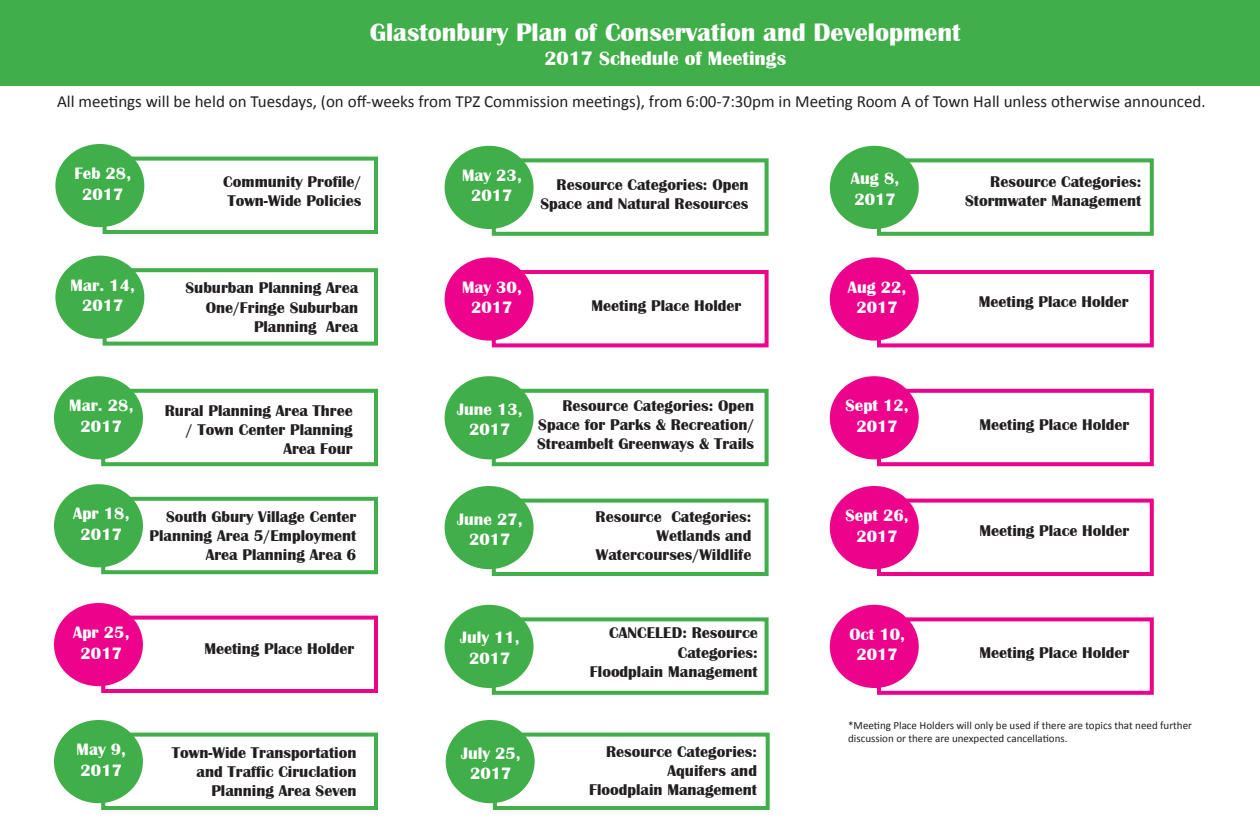
<style>
.page{position:relative;width:1260px;height:828px;background:#fff}
.page>*{position:absolute;margin:0;border:0;box-sizing:border-box;transform-origin:0 0}
.t1{font:700 26px "Britannic";color:#fff}
.t2{font:700 20px "Britannic";color:#fff}
.t3{font:700 17px/20.4px "Britannic";color:#fff;text-align:center}
.t4{font:17px "Calibri";color:#231f20}
.t5{font:700 16px/19.2px "Britannic";color:#231f20;text-align:right}
.t6{font:11px/13.2px "Calibri";color:#231f20}
</style>
<div class="page">
<div style="left:0;top:0;width:1260px;height:86px;background:#40ae49"></div>
<div style="left:103px;top:268px;width:275px;height:78px;background:#fff;border:4px solid #40ae49"></div>
<div style="left:57px;top:258px;width:85px;height:79px;background:#40ae49;border-radius:50%"></div>
<div style="left:55px;top:256px;width:89px;height:83px;border:4px solid #40ae49;border-radius:50%"></div>
<div style="left:101px;top:389px;width:277px;height:77px;background:#fff;border:4px solid #40ae49"></div>
<div style="left:56px;top:378px;width:85px;height:79px;background:#40ae49;border-radius:50%"></div>
<div style="left:54px;top:376px;width:89px;height:83px;border:4px solid #40ae49;border-radius:50%"></div>
<div style="left:101px;top:497px;width:277px;height:77px;background:#fff;border:4px solid #40ae49"></div>
<div style="left:56px;top:486px;width:85px;height:79px;background:#40ae49;border-radius:50%"></div>
<div style="left:54px;top:484px;width:89px;height:83px;border:4px solid #40ae49;border-radius:50%"></div>
<div style="left:101px;top:616px;width:277px;height:77px;background:#fff;border:4px solid #ed028c"></div>
<div style="left:56px;top:605px;width:85px;height:79px;background:#ed028c;border-radius:50%"></div>
<div style="left:54px;top:603px;width:89px;height:83px;border:4px solid #ed028c;border-radius:50%"></div>
<div style="left:101px;top:733px;width:277px;height:77px;background:#fff;border:4px solid #40ae49"></div>
<div style="left:56px;top:722px;width:85px;height:79px;background:#40ae49;border-radius:50%"></div>
<div style="left:54px;top:720px;width:89px;height:83px;border:4px solid #40ae49;border-radius:50%"></div>
<div style="left:103px;top:157px;width:275px;height:77px;background:#fff;border:4px solid #40ae49"></div>
<div style="left:57px;top:146px;width:85px;height:79px;background:#40ae49;border-radius:50%"></div>
<div style="left:55px;top:144px;width:89px;height:83px;border:4px solid #40ae49;border-radius:50%"></div>
<div style="left:492px;top:158px;width:277px;height:78px;background:#fff;border:4px solid #40ae49"></div>
<div style="left:447px;top:148px;width:85px;height:79px;background:#40ae49;border-radius:50%"></div>
<div style="left:445px;top:146px;width:89px;height:83px;border:4px solid #40ae49;border-radius:50%"></div>
<div style="left:492px;top:270px;width:277px;height:77px;background:#fff;border:4px solid #ed028c"></div>
<div style="left:447px;top:259px;width:85px;height:80px;background:#ed028c;border-radius:50%"></div>
<div style="left:445px;top:257px;width:89px;height:84px;border:4px solid #ed028c;border-radius:50%"></div>
<div style="left:492px;top:389px;width:277px;height:77px;background:#fff;border:4px solid #40ae49"></div>
<div style="left:447px;top:378px;width:85px;height:79px;background:#40ae49;border-radius:50%"></div>
<div style="left:445px;top:376px;width:89px;height:83px;border:4px solid #40ae49;border-radius:50%"></div>
<div style="left:492px;top:499px;width:277px;height:77px;background:#fff;border:4px solid #40ae49"></div>
<div style="left:447px;top:488px;width:85px;height:79px;background:#40ae49;border-radius:50%"></div>
<div style="left:445px;top:486px;width:89px;height:83px;border:4px solid #40ae49;border-radius:50%"></div>
<div style="left:492px;top:617px;width:277px;height:78px;background:#fff;border:4px solid #40ae49"></div>
<div style="left:447px;top:607px;width:85px;height:79px;background:#40ae49;border-radius:50%"></div>
<div style="left:445px;top:605px;width:89px;height:83px;border:4px solid #40ae49;border-radius:50%"></div>
<div style="left:493px;top:733px;width:277px;height:77px;background:#fff;border:4px solid #40ae49"></div>
<div style="left:448px;top:722px;width:85px;height:79px;background:#40ae49;border-radius:50%"></div>
<div style="left:446px;top:720px;width:89px;height:83px;border:4px solid #40ae49;border-radius:50%"></div>
<div style="left:877px;top:158px;width:277px;height:78px;background:#fff;border:4px solid #40ae49"></div>
<div style="left:832px;top:148px;width:85px;height:79px;background:#40ae49;border-radius:50%"></div>
<div style="left:830px;top:146px;width:89px;height:83px;border:4px solid #40ae49;border-radius:50%"></div>
<div style="left:877px;top:270px;width:277px;height:77px;background:#fff;border:4px solid #ed028c"></div>
<div style="left:832px;top:259px;width:85px;height:80px;background:#ed028c;border-radius:50%"></div>
<div style="left:830px;top:257px;width:89px;height:84px;border:4px solid #ed028c;border-radius:50%"></div>
<div style="left:877px;top:389px;width:277px;height:77px;background:#fff;border:4px solid #ed028c"></div>
<div style="left:832px;top:378px;width:85px;height:79px;background:#ed028c;border-radius:50%"></div>
<div style="left:830px;top:376px;width:89px;height:83px;border:4px solid #ed028c;border-radius:50%"></div>
<div style="left:877px;top:499px;width:277px;height:77px;background:#fff;border:4px solid #ed028c"></div>
<div style="left:832px;top:488px;width:85px;height:79px;background:#ed028c;border-radius:50%"></div>
<div style="left:830px;top:486px;width:89px;height:83px;border:4px solid #ed028c;border-radius:50%"></div>
<div style="left:877px;top:617px;width:277px;height:78px;background:#fff;border:4px solid #ed028c"></div>
<div style="left:832px;top:607px;width:85px;height:79px;background:#ed028c;border-radius:50%"></div>
<div style="left:830px;top:605px;width:89px;height:83px;border:4px solid #ed028c;border-radius:50%"></div>
<p class="t1" style="left:370px;top:18px;width:592px">Glastonbury Plan of Conservation and Development</p>
<p class="t2" style="left:544px;top:47px;width:243px">2017 Schedule of Meetings</p>
<p class="t4" style="left:57px;top:91px;width:1150px">All meetings will be held on Tuesdays, (on off-weeks from TPZ Commission meetings), from 6:00-7:30pm in Meeting Room A of Town Hall unless otherwise announced.</p>
<p class="t3" style="left:74px;top:163px;width:58px">Feb 28,<br>2017</p>
<p class="t5" style="left:540px;top:175px;width:210px">Resource Categories: Open<br>Space and Natural Resources</p>
<p class="t3" style="left:462px;top:165px;width:61px">May 23,<br>2017</p>
<p class="t5" style="left:223px;top:172px;width:140px;text-align:left">Community Profile/<br>Town-Wide Policies</p>
<p class="t3" style="left:851px;top:169px;width:50px;text-align:left">Aug 8,<br>2017</p>
<p class="t5" style="left:965px;top:172px;width:178px">Resource Categories:<br>Stormwater Management</p>
<p class="t3" style="left:71px;top:275px;width:66px">Mar. 14,<br>2017</p>
<p class="t5" style="left:186px;top:279px;width:174px">Suburban Planning Area<br>One/Fringe Suburban<br>Planning Area</p>
<p class="t3" style="left:462px;top:277px;width:61px">May 30,<br>2017</p>
<p class="t5" style="left:591px;top:297px;width:151px">Meeting Place Holder</p>
<p class="t3" style="left:848px;top:277px;width:60px">Aug 22,<br>2017</p>
<p class="t5" style="left:979px;top:292px;width:151px">Meeting Place Holder</p>
<p class="t3" style="left:69px;top:396px;width:66px">Mar. 28,<br>2017</p>
<p class="t5" style="left:165px;top:401px;width:190px">Rural Planning Area Three / Town Center Planning<br>Area Four</p>
<p class="t3" style="left:457px;top:399px;width:67px">June 13,<br>2017</p>
<p class="t5" style="left:537px;top:396px;width:219px;text-align:justify;text-indent:25px">Resource Categories: Open Space for Parks &amp; Recreation/ Streambelt Greenways &amp; Trails</p>
<p class="t3" style="left:846px;top:396px;width:65px">Sept 12,<br>2017</p>
<p class="t5" style="left:979px;top:415px;width:151px">Meeting Place Holder</p>
<p class="t3" style="left:73px;top:504px;width:58px">Apr 18,<br>2017</p>
<p class="t5" style="left:150px;top:507px;width:208px">South Gbury Village Center<br>Planning Area 5/Employment<br>Area Planning Area 6</p>
<p class="t3" style="left:457px;top:509px;width:67px">June 27,<br>2017</p>
<p class="t5" style="left:596px;top:507px;width:157px">Resource Categories:<br>Wetlands and<br>Watercourses/Wildlife</p>
<p class="t3" style="left:846px;top:505px;width:65px">Sept 26,<br>2017</p>
<p class="t5" style="left:979px;top:521px;width:151px">Meeting Place Holder</p>
<p class="t3" style="left:73px;top:622px;width:58px">Apr 25,<br>2017</p>
<p class="t5" style="left:204px;top:639px;width:151px">Meeting Place Holder</p>
<p class="t3" style="left:460px;top:628px;width:61px">July 11,<br>2017</p>
<p class="t5" style="left:590px;top:624px;width:169px">CANCELED: Resource<br>Categories:<br>Floodplain Management</p>
<p class="t3" style="left:849px;top:624px;width:57px">Oct 10,<br>2017</p>
<p class="t5" style="left:979px;top:644px;width:151px">Meeting Place Holder</p>
<p class="t3" style="left:77px;top:739px;width:51px;text-align:left">May 9,<br>2017</p>
<p class="t5" style="left:172px;top:743px;width:186px">Town-Wide Transportation and Traffic Ciruclation<br>Planning Area Seven</p>
<p class="t3" style="left:461px;top:743px;width:61px">July 25,<br>2017</p>
<p class="t5" style="left:589px;top:742px;width:169px">Resource Categories:<br>Aquifers and<br>Floodplain Management</p>
<p class="t6" style="left:848px;top:718px;width:345px">*Meeting Place Holders will only be used if there are topics that need further discussion or there are unexpected cancellations.</p>
</div>
